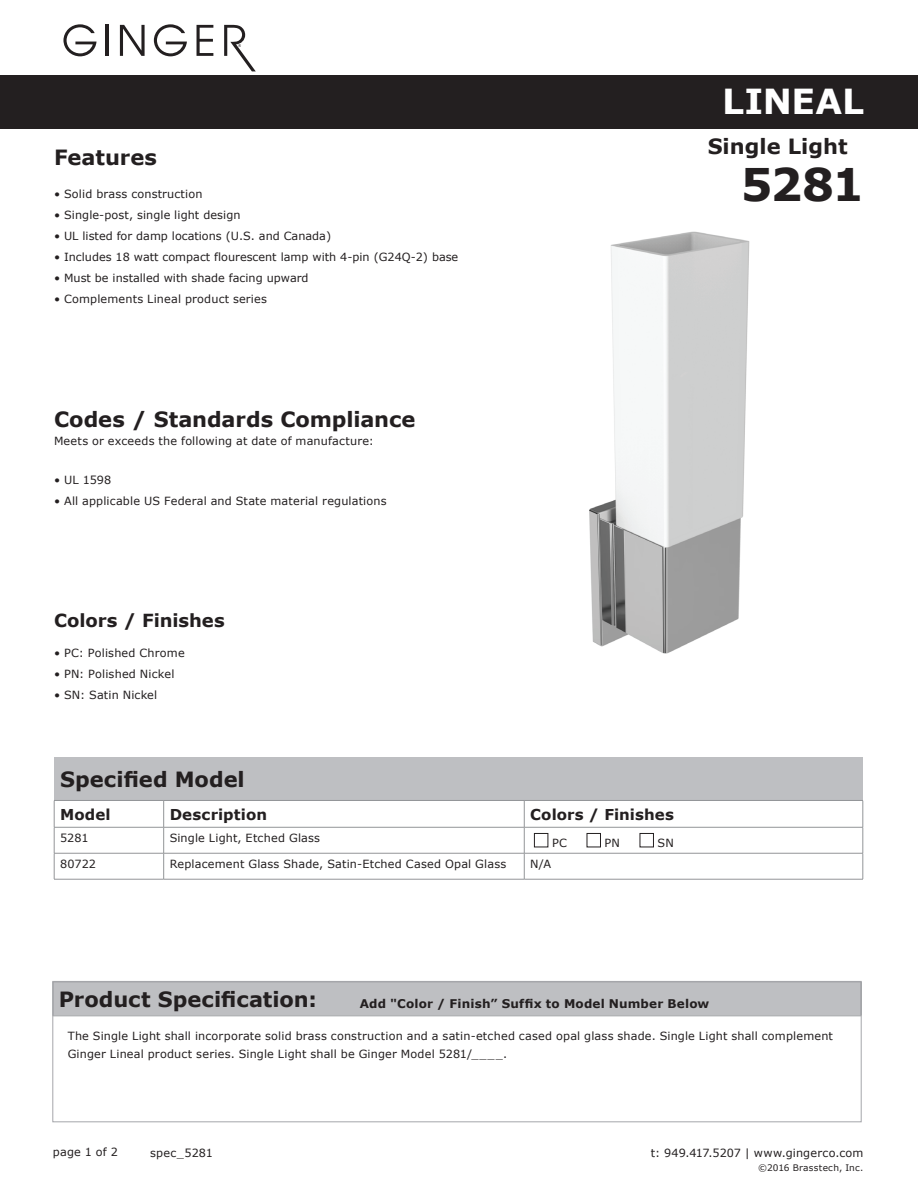
<style>
.page{position:relative;width:918px;height:1188px;background:#fff}
.page>*{position:absolute;margin:0;border:0;box-sizing:border-box;transform-origin:0 0}
.t1{font:700 45px "Verdana";color:#231f20}
.t2{font:700 34.5px "Verdana";letter-spacing:-.005em;color:#fff}
.t3{font:700 21px "Verdana";color:#231f20}
.t4{font:700 18px "Verdana";letter-spacing:-.005em;color:#231f20}
.t5{font:700 15px "Verdana";letter-spacing:.005em;color:#231f20}
.t6{font:700 12px "Verdana";letter-spacing:.015em;color:#231f20}
.t7{font:11.25px/18px "Verdana";letter-spacing:.015em;color:#231f20}
.t8{font:9px "Verdana";letter-spacing:.025em;color:#231f20}
</style>
<div class="page">
<div style="left:0;top:75px;width:918px;height:54px;background:#231f20"></div>
<svg style="left:63px;top:24px;width:34px;height:32px"></svg>
<hr style="left:106px;top:25px;width:3px;height:31px;background:#231f20">
<svg style="left:120px;top:25px;width:25px;height:31px"></svg>
<svg style="left:154px;top:24px;width:33px;height:32px"></svg>
<svg style="left:197px;top:25px;width:16px;height:31px"></svg>
<svg style="left:224px;top:25px;width:32px;height:46px"></svg>
<svg style="left:52px;top:981px;width:810px;height:141px"></svg>
<div style="left:54px;top:757px;width:809px;height:43px;background:#bebfc2"></div>
<hr style="left:54px;top:800px;width:110px;height:1px;background:#939598">
<hr style="left:164px;top:800px;width:360px;height:1px;background:#939598">
<hr style="left:524px;top:800px;width:339px;height:1px;background:#939598">
<hr style="left:54px;top:827px;width:110px;height:1px;background:#939598">
<hr style="left:164px;top:827px;width:360px;height:1px;background:#939598">
<hr style="left:524px;top:827px;width:339px;height:1px;background:#939598">
<hr style="left:54px;top:853px;width:110px;height:1px;background:#939598">
<svg style="left:54px;top:801px;width:1px;height:78px"></svg>
<hr style="left:164px;top:853px;width:360px;height:1px;background:#939598">
<svg style="left:163px;top:801px;width:1px;height:78px"></svg>
<hr style="left:524px;top:853px;width:339px;height:1px;background:#939598">
<svg style="left:524px;top:801px;width:1px;height:78px"></svg>
<svg style="left:863px;top:801px;width:1px;height:78px"></svg>
<hr style="left:54px;top:879px;width:110px;height:1px;background:#939598">
<hr style="left:164px;top:879px;width:360px;height:1px;background:#939598">
<hr style="left:524px;top:879px;width:339px;height:1px;background:#939598">
<div style="left:534px;top:833px;width:14px;height:14px;border:1px solid #231f20"></div>
<div style="left:587px;top:833px;width:14px;height:14px;border:1px solid #231f20"></div>
<div style="left:640px;top:833px;width:14px;height:14px;border:1px solid #231f20"></div>
<img style="left:589px;top:231px;width:161px;height:423px">
<h3 class="t3" style="left:54px;top:142px;width:105px">Features</h3>
<p class="t7" style="left:54px;top:185px;width:150px">• Solid brass construction</p>
<p class="t7" style="left:54px;top:206px;width:188px">• Single-post, single light design</p>
<p class="t7" style="left:54px;top:227px;width:279px">• UL listed for damp locations (U.S. and Canada)</p>
<p class="t7" style="left:54px;top:248px;width:406px">• Includes 18 watt compact flourescent lamp with 4-pin (G24Q-2) base</p>
<p class="t7" style="left:54px;top:269px;width:256px">• Must be installed with shade facing upward</p>
<p class="t7" style="left:54px;top:290px;width:214px">• Complements Lineal product series</p>
<h3 class="t3" style="left:54px;top:404px;width:363px">Codes / Standards Compliance</h3>
<p class="t7" style="left:54px;top:431px;width:322px">Meets or exceeds the following at date of manufacture:</p>
<p class="t7" style="left:54px;top:470px;width:59px">• UL 1598</p>
<p class="t7" style="left:54px;top:491px;width:334px">• All applicable US Federal and State material regulations</p>
<h2 class="t2" style="left:722px;top:77px;width:143px">LINEAL</h2>
<h3 class="t3" style="left:708px;top:132px;width:142px">Single Light</h3>
<h1 class="t1" style="left:741px;top:153px;width:125px">5281</h1>
<h3 class="t4" style="left:54px;top:608px;width:172px">Colors / Finishes</h3>
<p class="t7" style="left:54px;top:644px;width:132px">• PC: Polished Chrome</p>
<p class="t7" style="left:54px;top:665px;width:122px">• PN: Polished Nickel</p>
<p class="t7" style="left:54px;top:686px;width:105px">• SN: Satin Nickel</p>
<h3 class="t3" style="left:60px;top:764px;width:186px">Specified Model</h3>
<h3 class="t5" style="left:60px;top:804px;width:52px">Model</h3>
<h3 class="t5" style="left:170px;top:804px;width:99px">Description</h3>
<h3 class="t5" style="left:530px;top:804px;width:145px">Colors / Finishes</h3>
<p class="t7" style="left:60px;top:829px;width:30px">5281</p>
<p class="t7" style="left:170px;top:829px;width:152px">Single Light, Etched Glass</p>
<p class="t7" style="left:552px;top:834px;width:16px">PC</p>
<p class="t7" style="left:605px;top:834px;width:17px">PN</p>
<p class="t7" style="left:658px;top:834px;width:18px">SN</p>
<p class="t7" style="left:60px;top:855px;width:37px">80722</p>
<p class="t7" style="left:170px;top:855px;width:338px">Replacement Glass Shade, Satin-Etched Cased Opal Glass</p>
<p class="t7" style="left:530px;top:855px;width:22px">N/A</p>
<h3 class="t3" style="left:59px;top:984px;width:259px">Product Specification:</h3>
<p class="t6" style="left:360px;top:995px;width:351px">Add "Color / Finish” Suffix to Model Number Below</p>
<p class="t7" style="left:68px;top:1027px;width:767px">The Single Light shall incorporate solid brass construction and a satin-etched cased opal glass shade. Single Light shall complement<br>Ginger Lineal product series. Single Light shall be Ginger Model 5281/____.</p>
<p class="t7" style="left:53px;top:1142px;width:67px">page 1 of 2</p>
<p class="t7" style="left:150px;top:1143px;width:64px">spec_5281</p>
<p class="t7" style="left:651px;top:1143px;width:214px">t: 949.417.5207 | www.gingerco.com</p>
<p class="t8" style="left:758px;top:1161px;width:107px">©2016 Brasstech, Inc.</p>
</div>
